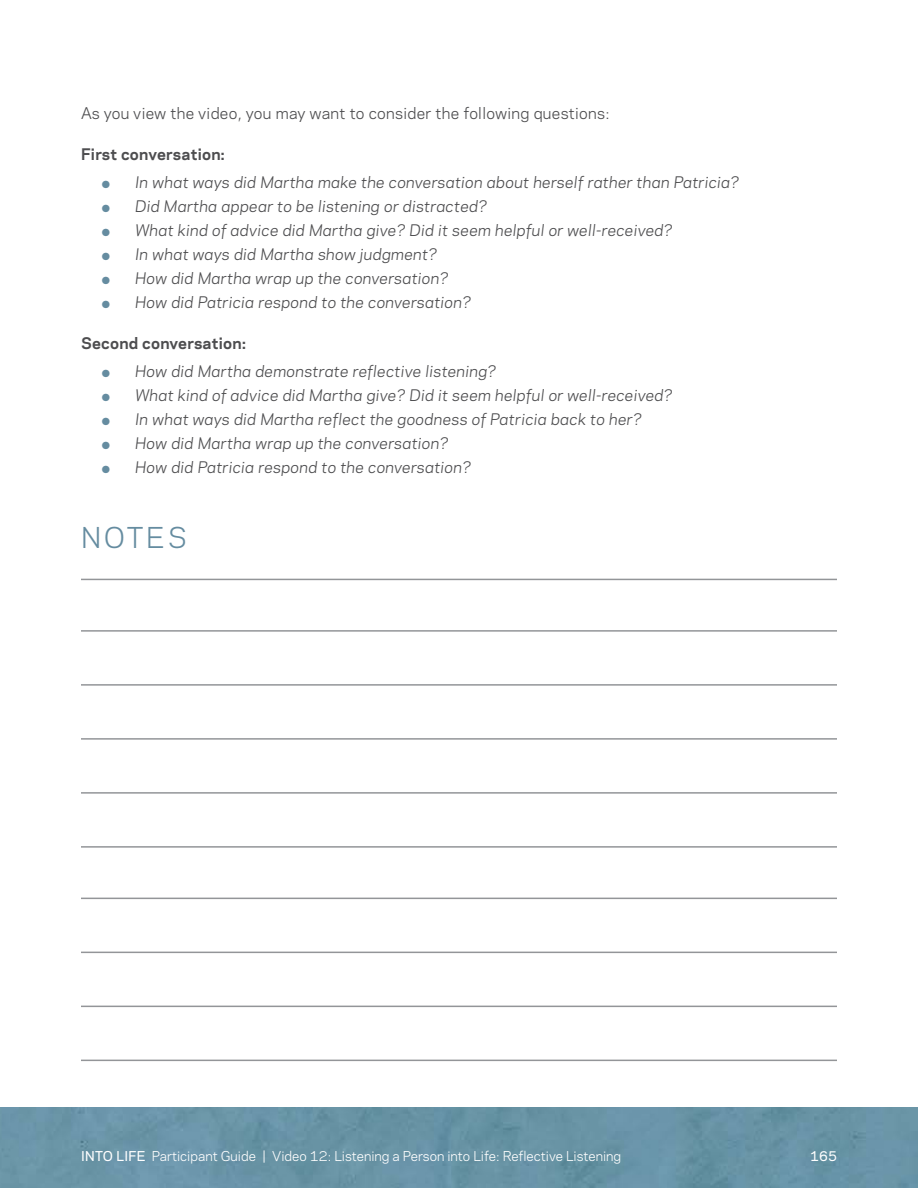
<style>
.page{position:relative;width:918px;height:1188px;background:#fff}
.page>*{position:absolute;margin:0;border:0;box-sizing:border-box;transform-origin:0 0}
.t1{font:27px "Galaxie Polaris";letter-spacing:.1em;color:#658ca0}
.t2{font:italic 15px "Galaxie Polaris";letter-spacing:.015em;color:#4d4d4f}
.t3{font:15px "Galaxie Polaris";letter-spacing:.02em;color:#4d4d4f}
.t4{font:700 15px "Galaxie Polaris";letter-spacing:.015em;color:#4d4d4f}
.t5{font:13.5px "Galaxie Polaris";color:#658ca0}
.t6{font:12.75px "Galaxie Polaris";color:#fff}
.t7{font:500 12.75px "Galaxie Polaris";color:#fff}
.s1{font-weight:500}
</style>
<div class="page">
<hr style="left:81px;top:738px;width:756px;height:2px;background:#939598">
<hr style="left:81px;top:792px;width:756px;height:2px;background:#939598">
<hr style="left:81px;top:630px;width:756px;height:2px;background:#939598">
<hr style="left:81px;top:684px;width:756px;height:2px;background:#939598">
<hr style="left:81px;top:579px;width:756px;height:1px;background:#939598">
<hr style="left:81px;top:1006px;width:756px;height:1px;background:#939598">
<hr style="left:81px;top:1060px;width:756px;height:1px;background:#939598">
<hr style="left:81px;top:898px;width:756px;height:1px;background:#939598">
<hr style="left:81px;top:952px;width:756px;height:1px;background:#939598">
<hr style="left:81px;top:846px;width:756px;height:2px;background:#939598">
<img style="left:0;top:1107px;width:918px;height:81px">
<p class="t3" style="left:81px;top:102px;width:530px">As you view the video, you may want to consider the following questions:</p>
<p class="t4" style="left:81px;top:143px;width:145px">First conversation:</p>
<p class="t5" style="left:101px;top:173px;width:11px">⚫</p>
<p class="t2" style="left:135px;top:171px;width:606px">In what ways did Martha make the conversation about herself rather than Patricia?</p>
<p class="t5" style="left:101px;top:197px;width:11px">⚫</p>
<p class="t2" style="left:135px;top:195px;width:353px">Did Martha appear to be listening or distracted?</p>
<p class="t5" style="left:101px;top:221px;width:11px">⚫</p>
<p class="t2" style="left:135px;top:219px;width:539px">What kind of advice did Martha give? Did it seem helpful or well-received?</p>
<p class="t5" style="left:101px;top:245px;width:11px">⚫</p>
<p class="t2" style="left:135px;top:243px;width:303px">In what ways did Martha show judgment?</p>
<p class="t5" style="left:101px;top:269px;width:11px">⚫</p>
<p class="t2" style="left:135px;top:267px;width:315px">How did Martha wrap up the conversation?</p>
<p class="t5" style="left:101px;top:293px;width:11px">⚫</p>
<p class="t2" style="left:135px;top:291px;width:337px">How did Patricia respond to the conversation?</p>
<p class="t4" style="left:81px;top:332px;width:166px">Second conversation:</p>
<p class="t5" style="left:101px;top:362px;width:11px">⚫</p>
<p class="t2" style="left:135px;top:360px;width:363px">How did Martha demonstrate reflective listening?</p>
<p class="t5" style="left:101px;top:386px;width:11px">⚫</p>
<p class="t2" style="left:135px;top:384px;width:539px">What kind of advice did Martha give? Did it seem helpful or well-received?</p>
<p class="t5" style="left:101px;top:410px;width:11px">⚫</p>
<p class="t2" style="left:135px;top:408px;width:508px">In what ways did Martha reflect the goodness of Patricia back to her?</p>
<p class="t5" style="left:101px;top:434px;width:11px">⚫</p>
<p class="t2" style="left:135px;top:432px;width:315px">How did Martha wrap up the conversation?</p>
<p class="t5" style="left:101px;top:458px;width:11px">⚫</p>
<p class="t2" style="left:135px;top:456px;width:337px">How did Patricia respond to the conversation?</p>
<h1 class="t1" style="left:81px;top:517px;width:107px">NOTES</h1>
<p class="t6" style="left:81px;top:1147px;width:542px"><span class="s1">INTO LIFE</span> Participant Guide | Video 12: Listening a Person into Life: Reflective Listening</p>
<p class="t7" style="left:810px;top:1147px;width:28px">165</p>
</div>
